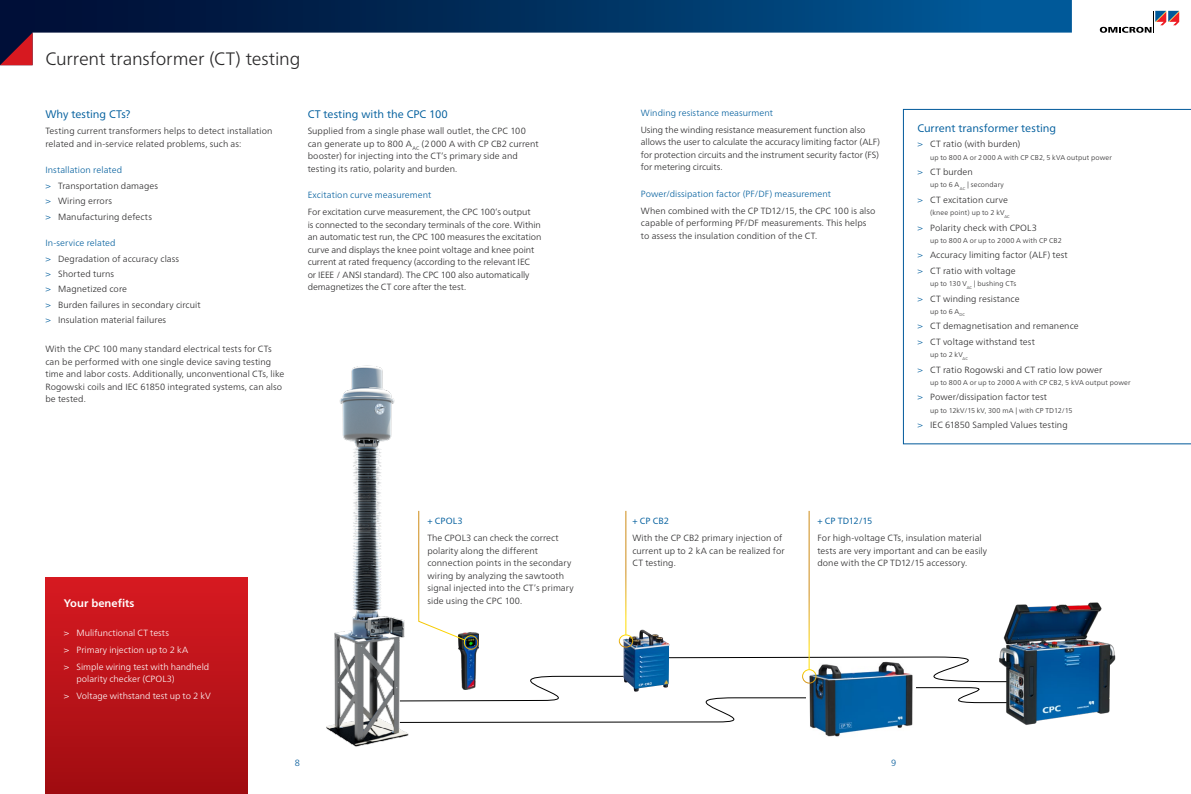
<style>
.page{position:relative;width:1191px;height:794px;background:#fff}
.page>*{position:absolute;margin:0;border:0;box-sizing:border-box;transform-origin:0 0}
.Content_-_Page_Headl{font:300 18px "Frutiger Neue LTW1 G";letter-spacing:-.01em;color:#292829}
.Content_-_Headline_1{font:11px "Frutiger Neue LTW1 G";color:#005e9d}
.Content_-_Headline_1-2{font:700 11px "Frutiger Neue LTW1 G";color:#fff}
.Content_-_Normal{font:300 9px/12.5px "Frutiger Neue LTW1 G";letter-spacing:.005em;color:#292829}
.Content_-_Headline_2{font:300 9px "Frutiger Neue LTW1 G";letter-spacing:.005em;color:#005e9d}
.t1{font:300 9px/12.5px "Frutiger Neue LTW1 G";color:#fff}
.Content_-_Headline_2-2{font:9px "Frutiger Neue LTW1 G";letter-spacing:.005em;color:#005e9d}
.Content_-_Bullet_Lis{font:300 9px "Frutiger Neue LTW1 G";letter-spacing:.005em;color:#292829}
.Content_-_Last_Page{font:300 9px "Frutiger Neue LTW1 G";color:#00599a}
.Content_-_Bullet_Lis-2{font:300 7px "Frutiger Neue LTW1 G";letter-spacing:.015em;color:#292829}
.s1{font-size:9.5px;color:#005e9d}
.s2{font-size:9.5px}
</style>
<div class="page">
<svg style="left:0;top:0;width:1071px;height:33px;background:#023464"></svg>
<svg style="left:0;top:33px;width:33px;height:32px"></svg>
<svg style="left:1099px;top:11px;width:80px;height:22px"></svg>
<div style="left:45px;top:577px;width:202px;height:217px;background:linear-gradient(to bottom,#d71a21,#a00d11)"></div>
<img style="left:459px;top:650px;width:19px;height:6px">
<svg style="left:424px;top:623px;width:55px;height:27px"></svg>
<svg style="left:424px;top:656px;width:570px;height:67px"></svg>
<img style="left:622px;top:629px;width:48px;height:62px">
<img style="left:994px;top:602px;width:122px;height:123px">
<svg style="left:903px;top:109px;width:288px;height:335px"></svg>
<div style="left:619px;top:634px;width:14px;height:13px;border:1px solid #fff;border-radius:50%"></div>
<hr style="left:625px;top:511px;width:1px;height:124px;background:#fff">
<img style="left:326px;top:365px;width:98px;height:382px">
<img style="left:807px;top:660px;width:108px;height:77px">
<div style="left:802px;top:669px;width:14px;height:14px;border:1px solid #fff;border-radius:50%"></div>
<hr style="left:808px;top:511px;width:1px;height:158px;background:#fff">
<p class="Content_-_Page_Headl" style="left:45px;top:48px;width:257px">Current transformer (CT) testing</p>
<p class="Content_-_Headline_1" style="left:45px;top:107px;width:87px">Why testing CTs?</p>
<p class="Content_-_Normal" style="left:45px;top:125px;width:229px">Testing current transformers helps to detect installation related and in-service related problems, such as:</p>
<p class="Content_-_Headline_2" style="left:45px;top:165px;width:78px">Installation related</p>
<p class="Content_-_Normal" style="left:45px;top:179px;width:114px"><span class="s1">&gt;</span> Transportation damages</p>
<p class="Content_-_Normal" style="left:45px;top:195px;width:68px"><span class="s1">&gt;</span> Wiring errors</p>
<p class="Content_-_Normal" style="left:45px;top:210px;width:108px"><span class="s1">&gt;</span> Manufacturing defects</p>
<p class="Content_-_Headline_2" style="left:45px;top:238px;width:72px">In-service related</p>
<p class="Content_-_Normal" style="left:45px;top:252px;width:135px"><span class="s1">&gt;</span> Degradation of accuracy class</p>
<p class="Content_-_Normal" style="left:45px;top:267px;width:70px"><span class="s1">&gt;</span> Shorted turns</p>
<p class="Content_-_Normal" style="left:45px;top:283px;width:83px"><span class="s1">&gt;</span> Magnetized core</p>
<p class="Content_-_Normal" style="left:45px;top:298px;width:157px"><span class="s1">&gt;</span> Burden failures in secondary circuit</p>
<p class="Content_-_Normal" style="left:45px;top:313px;width:122px"><span class="s1">&gt;</span> Insulation material failures</p>
<p class="Content_-_Normal" style="left:45px;top:343px;width:240px">With the CPC 100 many standard electrical tests for CTs can be performed with one single device saving testing time and labor costs. Additionally, unconventional CTs, like Rogowski coils and IEC 61850 integrated systems, can also be tested.</p>
<p class="Content_-_Headline_1" style="left:308px;top:107px;width:142px">CT testing with the CPC 100</p>
<p class="Content_-_Normal" style="left:308px;top:125px;width:233px">Supplied from a single phase wall outlet, the CPC 100 can generate up to 800 A<sub>AC</sub> (2000 A with CP CB2 current booster) for injecting into the CT‘s primary side and testing its ratio, polarity and burden.</p>
<p class="Content_-_Headline_2" style="left:308px;top:190px;width:125px">Excitation curve measurement</p>
<p class="Content_-_Normal" style="left:308px;top:206px;width:235px">For excitation curve measurement, the CPC 100‘s output<br>is connected to the secondary terminals of the core. Within an automatic test run, the CPC 100 measures the excitation curve and displays the knee point voltage and knee point current at rated frequency (according to the relevant IEC<br>or IEEE / ANSI standard). The CPC 100 also automatically demagnetizes the CT core after the test.</p>
<p class="Content_-_Headline_1-2" style="left:64px;top:596px;width:72px">Your benefits</p>
<p class="t1" style="left:64px;top:627px;width:107px"><span class="s2">&gt;</span> Mulifunctional CT tests</p>
<p class="t1" style="left:64px;top:643px;width:126px"><span class="s2">&gt;</span> Primary injection up to 2 kA</p>
<p class="t1" style="left:76px;top:660px;width:134px;text-indent:-13px"><span class="s2">&gt;</span> Simple wiring test with handheld polarity checker (CPOL3)</p>
<p class="t1" style="left:64px;top:689px;width:148px"><span class="s2">&gt;</span> Voltage withstand test up to 2 kV</p>
<p class="Content_-_Last_Page" style="left:295px;top:757px;width:7px">8</p>
<p class="Content_-_Headline_2-2" style="left:427px;top:515px;width:37px">+ CPOL3</p>
<p class="Content_-_Normal" style="left:427px;top:531px;width:148px">The CPOL3 can check the correct polarity along the different connection points in the secondary wiring by analyzing the sawtooth signal injected into the CT’s primary side using the CPC 100.</p>
<p class="Content_-_Headline_2" style="left:641px;top:107px;width:134px">Winding resistance measurment</p>
<p class="Content_-_Normal" style="left:641px;top:123px;width:241px">Using the winding resistance measurement function also allows the user to calculate the accuracy limiting factor (ALF) for protection circuits and the instrument security factor (FS) for metering circuits.</p>
<p class="Content_-_Headline_2" style="left:641px;top:188px;width:192px">Power/dissipation factor (PF/DF) measurement</p>
<p class="Content_-_Normal" style="left:641px;top:204px;width:236px">When combined with the CP TD12/15, the CPC 100 is also capable of performing PF/DF measurements. This helps to assess the insulation condition of the CT.</p>
<p class="Content_-_Headline_1" style="left:917px;top:121px;width:140px">Current transformer testing</p>
<p class="Content_-_Normal" style="left:917px;top:138px;width:104px"><span class="s1">&gt;</span> CT ratio (with burden)</p>
<p class="Content_-_Bullet_Lis-2" style="left:930px;top:153px;width:183px">up to 800 A or 2000 A with CP CB2, 5 kVA output power</p>
<p class="Content_-_Normal" style="left:917px;top:165px;width:57px"><span class="s1">&gt;</span> CT burden</p>
<p class="Content_-_Bullet_Lis-2" style="left:930px;top:181px;width:75px">up to 6 A<sub>AC</sub> | secondary</p>
<p class="Content_-_Normal" style="left:917px;top:193px;width:92px"><span class="s1">&gt;</span> CT excitation curve</p>
<p class="Content_-_Bullet_Lis-2" style="left:930px;top:208px;width:81px">(knee point) up to 2 kV<sub>AC</sub></p>
<p class="Content_-_Normal" style="left:917px;top:221px;width:121px"><span class="s1">&gt;</span> Polarity check with CPOL3</p>
<p class="Content_-_Bullet_Lis-2" style="left:930px;top:236px;width:133px">up to 800 A or up to 2000 A with CP CB2</p>
<p class="Content_-_Normal" style="left:917px;top:249px;width:152px"><span class="s1">&gt;</span> Accuracy limiting factor (ALF) test</p>
<p class="Content_-_Normal" style="left:917px;top:264px;width:100px"><span class="s1">&gt;</span> CT ratio with voltage</p>
<p class="Content_-_Bullet_Lis-2" style="left:930px;top:279px;width:88px">up to 130 V<sub>AC</sub> | bushing CTs</p>
<p class="Content_-_Bullet_Lis" style="left:917px;top:293px;width:104px"><span class="s1">&gt;</span> CT winding resistance</p>
<p class="Content_-_Bullet_Lis-2" style="left:930px;top:307px;width:37px">up to 6 A<sub>DC</sub></p>
<p class="Content_-_Normal" style="left:917px;top:320px;width:163px"><span class="s1">&gt;</span> CT demagnetisation and remanence</p>
<p class="Content_-_Normal" style="left:917px;top:335px;width:119px"><span class="s1">&gt;</span> CT voltage withstand test</p>
<p class="Content_-_Bullet_Lis-2" style="left:930px;top:350px;width:39px">up to 2 kV<sub>AC</sub></p>
<p class="Content_-_Normal" style="left:917px;top:363px;width:186px"><span class="s1">&gt;</span> CT ratio Rogowski and CT ratio low power</p>
<p class="Content_-_Bullet_Lis-2" style="left:930px;top:378px;width:202px">up to 800 A or up to 2000 A with CP CB2, 5 kVA output power</p>
<p class="Content_-_Normal" style="left:917px;top:391px;width:131px"><span class="s1">&gt;</span> Power/dissipation factor test</p>
<p class="Content_-_Bullet_Lis-2" style="left:930px;top:406px;width:144px">up to 12kV/15 kV, 300 mA | with CP TD12/15</p>
<p class="Content_-_Normal" style="left:917px;top:419px;width:152px"><span class="s1">&gt;</span> IEC 61850 Sampled Values testing</p>
<p class="Content_-_Headline_2-2" style="left:632px;top:515px;width:38px">+ CP CB2</p>
<p class="Content_-_Normal" style="left:632px;top:531px;width:154px">With the CP CB2 primary injection of current up to 2 kA can be realized for<br>CT testing.</p>
<p class="Content_-_Headline_2-2" style="left:817px;top:515px;width:56px">+ CP TD12/15</p>
<p class="Content_-_Normal" style="left:817px;top:531px;width:171px">For high-voltage CTs, insulation material tests are very important and can be easily done with the CP TD12/15 accessory.</p>
<p class="Content_-_Last_Page" style="left:891px;top:757px;width:7px">9</p>
</div>
